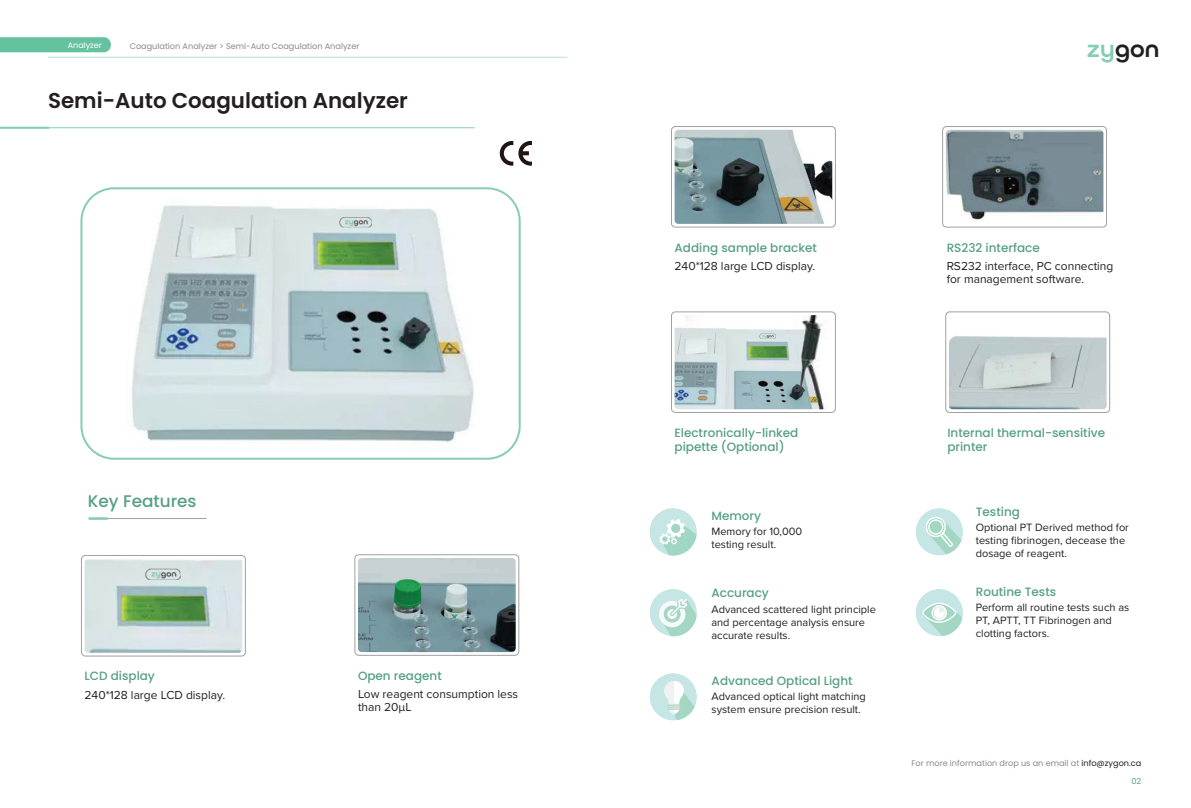
<style>
.page{position:relative;width:1191px;height:808px;background:#fff}
.page>*{position:absolute;margin:0;border:0;box-sizing:border-box;transform-origin:0 0}
.t1{font:600 24.8px "All Round Gothic";color:#211e1e}
.t2{font:600 21.4px "Poppins";color:#231f20}
.t3{font:500 16.8px "Poppins";color:#55a081}
.t4{font:500 12px/14.4px "Poppins";color:#55a081}
.t5{font:12px/13px "Proxima Nova";color:#231f20}
.t6{font:11px/13px "Proxima Nova";color:#231f20}
.t7{font:8.2px "Poppins";color:#8b8a8a}
.t8{font:8.2px "Poppins";color:#55a081}
.t9{font:8px "Poppins";color:#fff}
.s1{color:#85cdb4}
.s2{color:#231f20}
</style>
<div class="page">
<img style="left:132px;top:205px;width:342px;height:238px">
<img style="left:358px;top:558px;width:158px;height:94px">
<div style="left:354px;top:554px;width:165px;height:101px;border:1px solid #9fa09f;border-radius:4px"></div>
<img style="left:945px;top:130px;width:158px;height:90px">
<div style="left:942px;top:126px;width:164px;height:101px;border:1px solid #9fa09f;border-radius:4px"></div>
<img style="left:949px;top:336px;width:157px;height:73px">
<div style="left:945px;top:312px;width:165px;height:101px;border:1px solid #9fa09f;border-radius:4px"></div>
<div style="left:81px;top:555px;width:165px;height:101px;border:1px solid #9fa09f;border-radius:4px"></div>
<img style="left:85px;top:559px;width:157px;height:94px">
<div style="left:671px;top:312px;width:164px;height:101px;border:1px solid #9fa09f;border-radius:4px"></div>
<svg style="left:674px;top:315px;width:152px;height:94px"></svg>
<div style="left:649px;top:589px;width:48px;height:47px;background:#c5e6e4;border-radius:50%"></div>
<svg style="left:660px;top:599px;width:37px;height:37px"></svg>
<img style="left:659px;top:599px;width:29px;height:28px">
<svg style="left:649px;top:508px;width:48px;height:47px"></svg>
<hr style="left:48px;top:57px;width:519px;height:1px;background:#85cdb4">
<hr style="left:0;top:127px;width:474px;height:1px;background:#85cdb4">
<hr style="left:0;top:127px;width:49px;height:2px;background:#85cdb4">
<svg style="left:0;top:37px;width:111px;height:15px"></svg>
<svg style="left:500px;top:141px;width:32px;height:25px"></svg>
<hr style="left:89px;top:518px;width:117px;height:1px;background:#9fa09f">
<hr style="left:89px;top:517px;width:19px;height:3px;background:#85cdb4">
<div style="left:80px;top:187px;width:440px;height:273px;border:2px solid #85cdb4;border-radius:33px"></div>
<img style="left:674px;top:130px;width:158px;height:94px">
<div style="left:671px;top:126px;width:164px;height:101px;border:1px solid #9fa09f;border-radius:4px"></div>
<div style="left:915px;top:508px;width:48px;height:47px;background:#c5e6e4;border-radius:50%"></div>
<svg style="left:925px;top:517px;width:38px;height:38px"></svg>
<div style="left:649px;top:673px;width:48px;height:47px;background:#c5e6e4;border-radius:50%"></div>
<svg style="left:664px;top:681px;width:33px;height:39px"></svg>
<div style="left:915px;top:589px;width:48px;height:47px;background:#c5e6e4;border-radius:50%"></div>
<svg style="left:922px;top:603px;width:41px;height:33px"></svg>
<p class="t9" style="left:68px;top:40px;width:35px">Analyzer</p>
<p class="t7" style="left:130px;top:41px;width:231px">Coagulation Analyzer &gt; Semi-Auto Coagulation Analyzer</p>
<h2 class="t2" style="left:48px;top:88px;width:361px">Semi-Auto Coagulation Analyzer</h2>
<h3 class="t3" style="left:88px;top:492px;width:110px">Key Features</h3>
<p class="t4" style="left:85px;top:668px;width:72px">LCD display</p>
<p class="t5" style="left:85px;top:688px;width:142px">240*128 large LCD display.</p>
<p class="t4" style="left:358px;top:668px;width:85px">Open reagent</p>
<p class="t5" style="left:358px;top:687px;width:162px">Low reagent consumption less than 20μL</p>
<h1 class="t1" style="left:1087px;top:34px;width:74px"><span class="s1">zy</span>gon</h1>
<p class="t4" style="left:674px;top:240px;width:144px">Adding sample bracket</p>
<p class="t5" style="left:674px;top:259px;width:142px">240*128 large LCD display.</p>
<p class="t4" style="left:946px;top:240px;width:95px">RS232 interface</p>
<p class="t5" style="left:946px;top:259px;width:168px">RS232 interface, PC connecting for management software.</p>
<p class="t4" style="left:674px;top:426px;width:125px">Electronically-linked pipette (Optional)</p>
<p class="t4" style="left:711px;top:508px;width:51px">Memory</p>
<p class="t6" style="left:711px;top:524px;width:92px">Memory for 10,000 testing result.</p>
<p class="t4" style="left:711px;top:586px;width:59px">Accuracy</p>
<p class="t6" style="left:711px;top:603px;width:166px">Advanced scattered light principle and percentage analysis ensure accurate results.</p>
<p class="t4" style="left:711px;top:674px;width:142px">Advanced Optical Light</p>
<p class="t6" style="left:711px;top:689px;width:156px">Advanced optical light matching system ensure precision result.</p>
<p class="t4" style="left:947px;top:426px;width:159px">Internal thermal-sensitive printer</p>
<p class="t4" style="left:975px;top:505px;width:46px">Testing</p>
<p class="t6" style="left:975px;top:520px;width:155px">Optional PT Derived method for testing fibrinogen, decease the dosage of reagent.</p>
<p class="t4" style="left:975px;top:584px;width:82px">Routine Tests</p>
<p class="t6" style="left:975px;top:600px;width:155px">Perform all routine tests such as<br>PT, APTT, TT Fibrinogen and clotting factors.</p>
<p class="t7" style="left:911px;top:758px;width:231px">For more information drop us an email at <span class="s2">info@zygon.ca</span></p>
<p class="t8" style="left:1131px;top:776px;width:11px">02</p>
</div>
